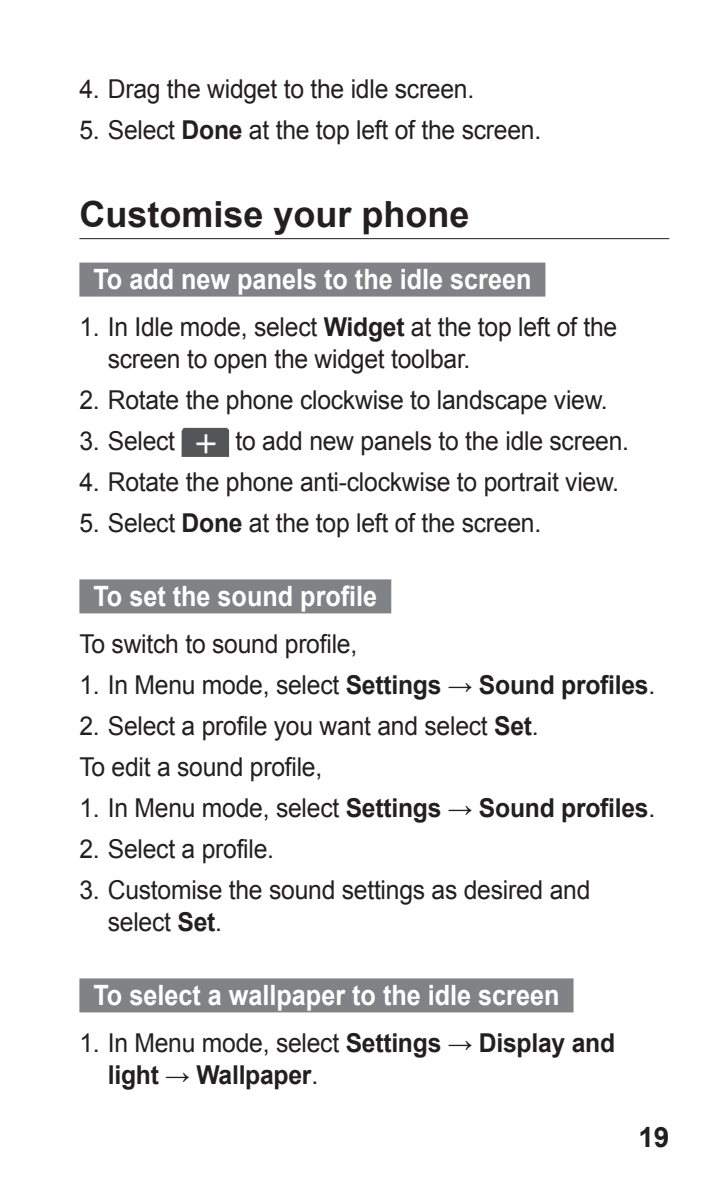
<style>
.page{position:relative;width:726px;height:1191px;background:#fff}
.page>*{position:absolute;margin:0;border:0;box-sizing:border-box;transform-origin:0 0}
.t1{font:700 36px "Arial";color:#231f20}
.t2{font:700 28px "Arial";color:#fff;scale:.9 1}
.t3{font:700 28px "Arial";color:#231f20}
.t4{font:26px/32px "Arial";letter-spacing:-.01em;color:#231f20;scale:.95 1}
.t5{font:700 26px/32px "Arial";letter-spacing:-.01em;color:#231f20;scale:.95 1}
.s1{font-weight:700}
.s2{font-weight:400}
</style>
<div class="page">
<hr style="left:79px;top:238px;width:590px;height:1px;background:#231f20">
<div style="left:79px;top:262px;width:466px;height:34px;background:#808285"></div>
<div style="left:79px;top:579px;width:312px;height:34px;background:#808285"></div>
<div style="left:79px;top:978px;width:494px;height:34px;background:#808285"></div>
<img style="left:181px;top:428px;width:48px;height:29px">
<p class="t4" style="left:79px;top:73px;width:417px">4. Drag the widget to the idle screen.</p>
<p class="t4" style="left:79px;top:115px;width:487px">5. Select <span class="s1">Done</span> at the top left of the screen.</p>
<h1 class="t1" style="left:79px;top:190px;width:392px">Customise your phone</h1>
<p class="t2" style="left:93px;top:261px;width:488px">To add new panels to the idle screen</p>
<p class="t4" style="left:108px;top:311px;width:538px;text-indent:-28px">1. In Idle mode, select <span class="s1">Widget</span> at the top left of the screen to open the widget toolbar.</p>
<p class="t4" style="left:79px;top:384px;width:558px">2. Rotate the phone clockwise to landscape view.</p>
<p class="t4" style="left:79px;top:425px;width:102px">3. Select</p>
<p class="t4" style="left:235px;top:425px;width:416px">to add new panels to the idle screen.</p>
<p class="t4" style="left:79px;top:466px;width:569px">4. Rotate the phone anti-clockwise to portrait view.</p>
<p class="t4" style="left:79px;top:507px;width:487px">5. Select <span class="s1">Done</span> at the top left of the screen.</p>
<p class="t2" style="left:93px;top:578px;width:317px">To set the sound profile</p>
<p class="t4" style="left:79px;top:628px;width:294px">To switch to sound profile,</p>
<p class="t4" style="left:79px;top:669px;width:607px">1. In Menu mode, select <span class="s1">Settings</span> → <span class="s1">Sound profiles</span>.</p>
<p class="t4" style="left:79px;top:705px;width:485px;line-height:41.2px">2. Select a profile you want and select <span class="s1">Set</span>.<br>To edit a sound profile,</p>
<p class="t4" style="left:79px;top:792px;width:607px">1. In Menu mode, select <span class="s1">Settings</span> → <span class="s1">Sound profiles</span>.</p>
<p class="t4" style="left:79px;top:833px;width:206px">2. Select a profile.</p>
<p class="t4" style="left:108px;top:874px;width:509px;text-indent:-28px">3. Customise the sound settings as desired and select <span class="s1">Set</span>.</p>
<p class="t2" style="left:93px;top:976px;width:519px">To select a wallpaper to the idle screen</p>
<p class="t5" style="left:108px;top:1027px;width:535px;text-indent:-28px"><span class="s2">1. In Menu mode, select</span> Settings <span class="s2">→</span> Display and light <span class="s2">→</span> Wallpaper<span class="s2">.</span></p>
<p class="t3" style="left:638px;top:1118px;width:32px">19</p>
</div>
